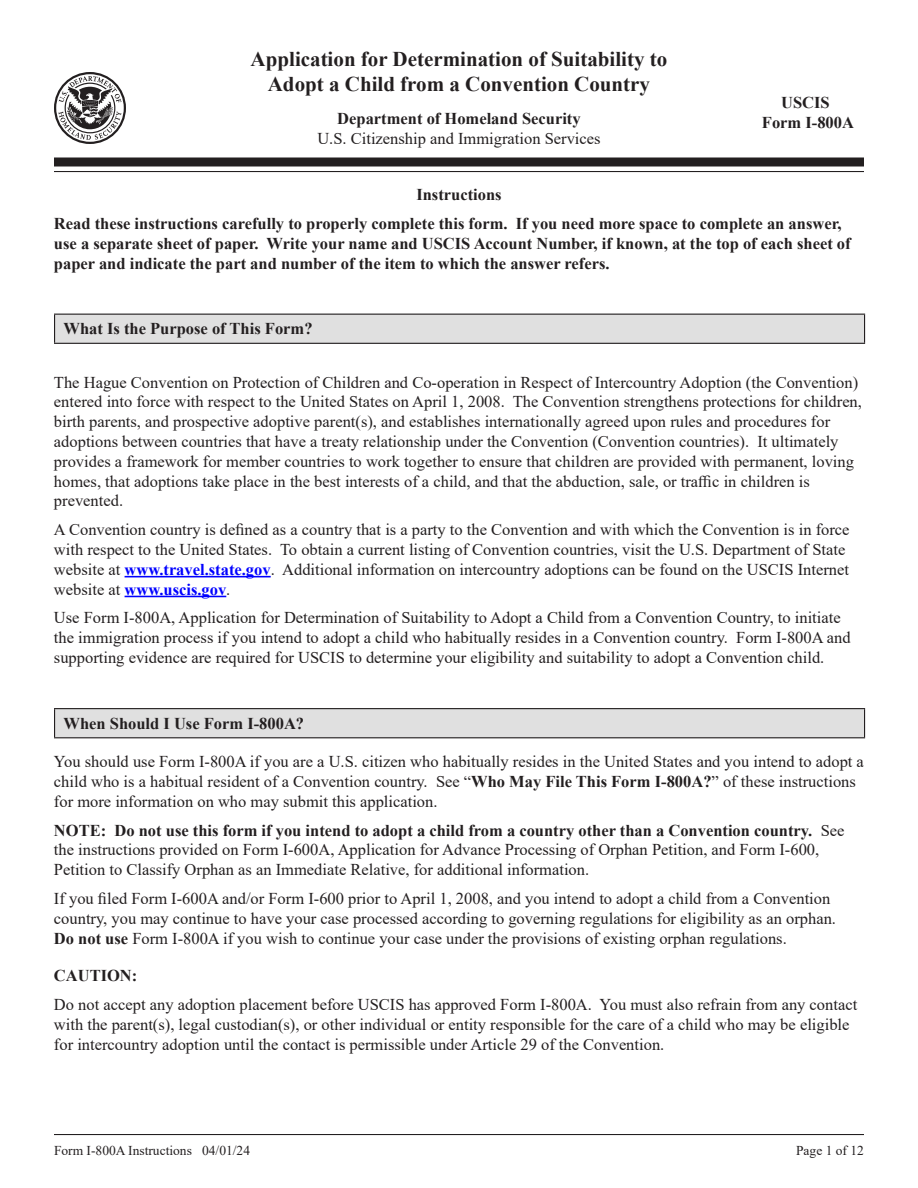
<style>
.page{position:relative;width:918px;height:1188px;background:#fff}
.page>*{position:absolute;margin:0;border:0;box-sizing:border-box;transform-origin:0 0}
.t1{font:700 21px/25.2px "Times New Roman";color:#231f20;text-align:center}
.Body_1{font:16.5px/19.8px "Times New Roman";color:#231f20}
.Body_1-2{font:700 16.5px/19.8px "Times New Roman";color:#231f20;text-align:center}
.t2{font:13.5px "Times New Roman";color:#231f20}
.s1{font-weight:700;color:#00f}
.s2{font-weight:700}
</style>
<div class="page">
<svg style="left:54px;top:72px;width:72px;height:72px"></svg>
<div style="left:54px;top:158px;width:810px;height:8px;background:#231f20"></div>
<hr style="left:54px;top:171px;width:810px;height:1px;background:#231f20">
<hr style="left:54px;top:1134px;width:810px;height:1px;background:#231f20">
<hr style="left:125px;top:576px;width:146px;height:1px;background:#00f">
<hr style="left:125px;top:596px;width:101px;height:1px;background:#00f">
<div style="left:55px;top:314px;width:810px;height:29px;background:#e0e0e0"></div>
<hr style="left:54px;top:314px;width:811px;height:1px;background:#231f20">
<svg style="left:54px;top:315px;width:1px;height:28px"></svg>
<svg style="left:864px;top:315px;width:1px;height:28px"></svg>
<hr style="left:54px;top:343px;width:811px;height:1px;background:#231f20">
<div style="left:55px;top:709px;width:810px;height:29px;background:#e0e0e0"></div>
<hr style="left:54px;top:708px;width:811px;height:1px;background:#231f20">
<svg style="left:54px;top:709px;width:1px;height:28px"></svg>
<svg style="left:864px;top:709px;width:1px;height:28px"></svg>
<hr style="left:54px;top:737px;width:811px;height:1px;background:#231f20">
<p class="t1" style="left:251px;top:45px;width:418px">Application for Determination of Suitability to<br>Adopt a Child from a Convention Country</p>
<p class="Body_1-2" style="left:337px;top:108px;width:245px">Department of Homeland Security</p>
<p class="Body_1" style="left:317px;top:128px;width:285px">U.S. Citizenship and Immigration Services</p>
<p class="Body_1-2" style="left:762px;top:92px;width:94px">USCIS<br>Form I-800A</p>
<p class="Body_1-2" style="left:416px;top:184px;width:87px">Instructions</p>
<p class="Body_1-2" style="left:54px;top:213px;width:798px;text-align:left">Read these instructions carefully to properly complete this form. If you need more space to complete an answer, use a separate sheet of paper. Write your name and USCIS Account Number, if known, at the top of each sheet of paper and indicate the part and number of the item to which the answer refers.</p>
<h1 class="Body_1-2" style="left:64px;top:318px;width:251px">What Is the Purpose of This Form?</h1>
<p class="Body_1" style="left:54px;top:372px;width:810px">The Hague Convention on Protection of Children and Co-operation in Respect of Intercountry Adoption (the Convention) entered into force with respect to the United States on April 1, 2008. The Convention strengthens protections for children, birth parents, and prospective adoptive parent(s), and establishes internationally agreed upon rules and procedures for adoptions between countries that have a treaty relationship under the Convention (Convention countries). It ultimately provides a framework for member countries to work together to ensure that children are provided with permanent, loving homes, that adoptions take place in the best interests of a child, and that the abduction, sale, or traffic in children is prevented.</p>
<p class="Body_1" style="left:54px;top:519px;width:797px">A Convention country is defined as a country that is a party to the Convention and with which the Convention is in force with respect to the United States. To obtain a current listing of Convention countries, visit the U.S. Department of State website at <span class="s1">www.travel.state.gov</span>. Additional information on intercountry adoptions can be found on the USCIS Internet website at <span class="s1">www.uscis.gov</span>.</p>
<p class="Body_1" style="left:54px;top:608px;width:798px">Use Form I-800A, Application for Determination of Suitability to Adopt a Child from a Convention Country, to initiate the immigration process if you intend to adopt a child who habitually resides in a Convention country. Form I-800A and supporting evidence are required for USCIS to determine your eligibility and suitability to adopt a Convention child.</p>
<h2 class="Body_1-2" style="left:64px;top:713px;width:242px">When Should I Use Form I-800A?</h2>
<p class="Body_1" style="left:54px;top:751px;width:811px">You should use Form I-800A if you are a U.S. citizen who habitually resides in the United States and you intend to adopt a child who is a habitual resident of a Convention country. See “<span class="s2">Who May File This Form I-800A?</span>” of these instructions for more information on who may submit this application.</p>
<p class="Body_1" style="left:54px;top:820px;width:792px"><span class="s2">NOTE: Do not use this form if you intend to adopt a child from a country other than a Convention country.</span> See the instructions provided on Form I-600A, Application for Advance Processing of Orphan Petition, and Form I-600,<br>Petition to Classify Orphan as an Immediate Relative, for additional information.</p>
<p class="Body_1" style="left:54px;top:888px;width:784px">If you filed Form I-600A and/or Form I-600 prior to April 1, 2008, and you intend to adopt a child from a Convention country, you may continue to have your case processed according to governing regulations for eligibility as an orphan.<br><span class="s2">Do not use</span> Form I-800A if you wish to continue your case under the provisions of existing orphan regulations.</p>
<h3 class="Body_1-2" style="left:54px;top:965px;width:85px">CAUTION:</h3>
<p class="Body_1" style="left:54px;top:994px;width:805px">Do not accept any adoption placement before USCIS has approved Form I-800A. You must also refrain from any contact with the parent(s), legal custodian(s), or other individual or entity responsible for the care of a child who may be eligible for intercountry adoption until the contact is permissible under Article 29 of the Convention.</p>
<p class="t2" style="left:54px;top:1141px;width:198px">Form I-800A Instructions 04/01/24</p>
<p class="t2" style="left:796px;top:1141px;width:69px">Page 1 of 12</p>
</div>
